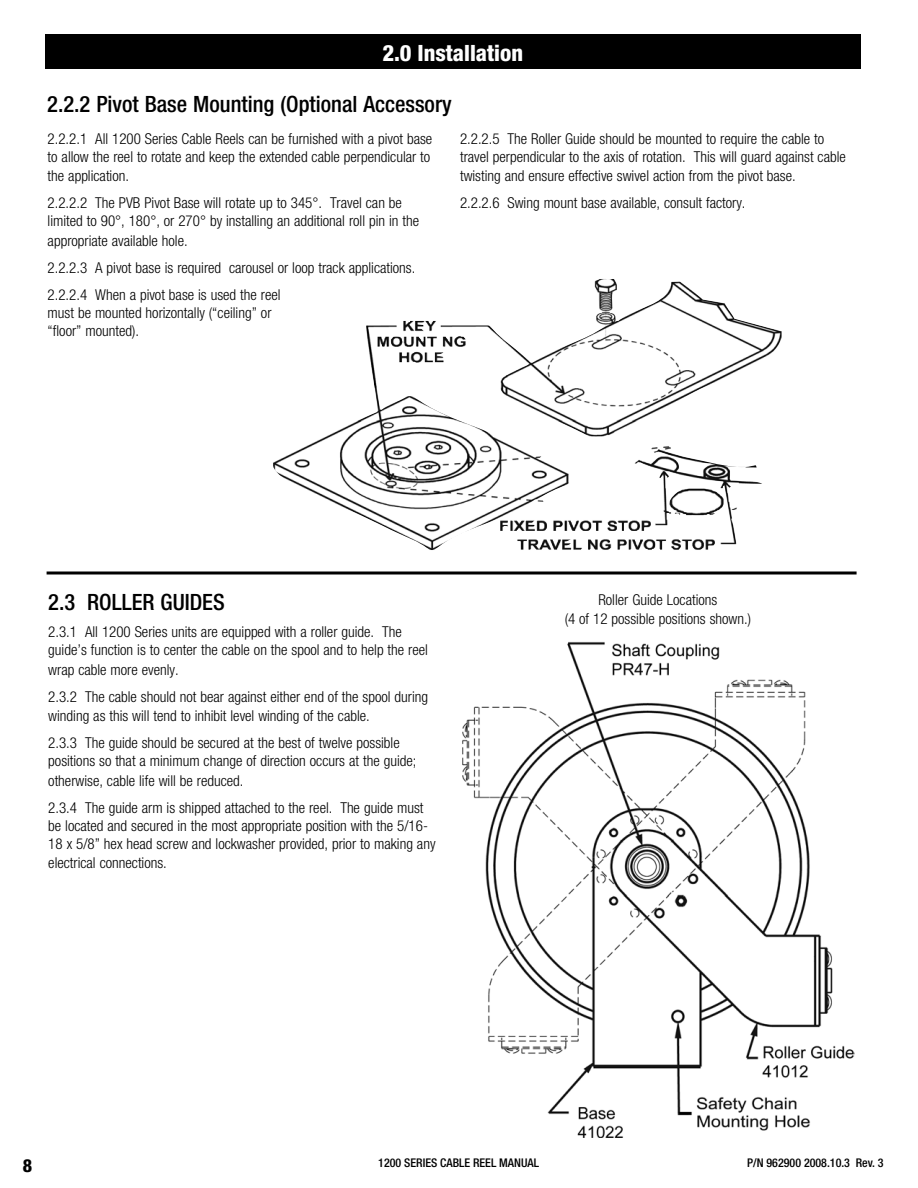
<style>
.page{position:relative;width:918px;height:1188px;background:#fff}
.page>*{position:absolute;margin:0;border:0;box-sizing:border-box;transform-origin:0 0}
.t1{font:500 condensed 22.5px "Helvetica Neue LT";color:#000}
.t2{font:800 condensed 22.5px "Helvetica Neue LT";color:#fff}
.t3{font:800 condensed 18px "Helvetica Neue LT";color:#000}
.t4{font:300 condensed 15px/18px "Helvetica Neue LT";color:#000}
.t5{font:500 condensed 12px "Helvetica Neue LT";color:#000}
</style>
<div class="page">
<div style="left:45px;top:35px;width:815px;height:34px;background:#000"></div>
<img style="left:273px;top:279px;width:509px;height:271px">
<hr style="left:47px;top:572px;width:810px;height:2px;background:#000">
<img style="left:463px;top:642px;width:392px;height:495px">
<h1 class="t2" style="left:382px;top:39px;width:142px">2.0 Installation</h1>
<h1 class="t1" style="left:47px;top:91px;width:406px">2.2.2 Pivot Base Mounting (Optional Accessory</h1>
<p class="t4" style="left:48px;top:129px;width:386px">2.2.2.1 All 1200 Series Cable Reels can be furnished with a pivot base to allow the reel to rotate and keep the extended cable perpendicular to</p>
<p class="t4" style="left:48px;top:162px;width:356px;line-height:27px">the application.<br>2.2.2.2 The PVB Pivot Base will rotate up to 345°. Travel can be</p>
<p class="t4" style="left:48px;top:211px;width:373px;line-height:19.5px">limited to 90°, 180°, or 270° by installing an additional roll pin in the appropriate available hole.</p>
<p class="t4" style="left:48px;top:254px;width:369px;line-height:27px">2.2.2.3 A pivot base is required carousel or loop track applications.<br>2.2.2.4 When a pivot base is used the reel</p>
<p class="t4" style="left:48px;top:303px;width:225px">must be mounted horizontally (“ceiling” or “floor” mounted).</p>
<p class="t4" style="left:460px;top:129px;width:387px">2.2.2.5 The Roller Guide should be mounted to require the cable to travel perpendicular to the axis of rotation. This will guard against cable</p>
<p class="t4" style="left:460px;top:162px;width:337px;line-height:27px">twisting and ensure effective swivel action from the pivot base.<br>2.2.2.6 Swing mount base available, consult factory.</p>
<h1 class="t1" style="left:48px;top:589px;width:178px">2.3 ROLLER GUIDES</h1>
<p class="t4" style="left:48px;top:623px;width:381px">2.3.1 All 1200 Series units are equipped with a roller guide. The guide’s function is to center the cable on the spool and to help the reel</p>
<p class="t4" style="left:48px;top:656px;width:381px;line-height:27px">wrap cable more evenly.<br>2.3.2 The cable should not bear against either end of the spool during</p>
<p class="t4" style="left:48px;top:703px;width:353px;line-height:27px">winding as this will tend to inhibit level winding of the cable.<br>2.3.3 The guide should be secured at the best of twelve possible</p>
<p class="t4" style="left:48px;top:751px;width:370px;line-height:19.5px">positions so that a minimum change of direction occurs at the guide; otherwise, cable life will be reduced.</p>
<p class="t4" style="left:48px;top:799px;width:389px">2.3.4 The guide arm is shipped attached to the reel. The guide must be located and secured in the most appropriate position with the 5/16-<br>18 x 5/8” hex head screw and lockwasher provided, prior to making any</p>
<p class="t4" style="left:48px;top:854px;width:120px">electrical connections.</p>
<p class="t4" style="left:565px;top:590px;width:188px;line-height:19.5px;text-align:center">Roller Guide Locations<br>(4 of 12 possible positions shown.)</p>
<p class="t3" style="left:23px;top:1154px;width:11px">8</p>
<p class="t5" style="left:378px;top:1156px;width:162px">1200 Series cable reel manual</p>
<p class="t5" style="left:747px;top:1156px;width:138px">P/N 962900 2008.10.3 Rev. 3</p>
</div>
